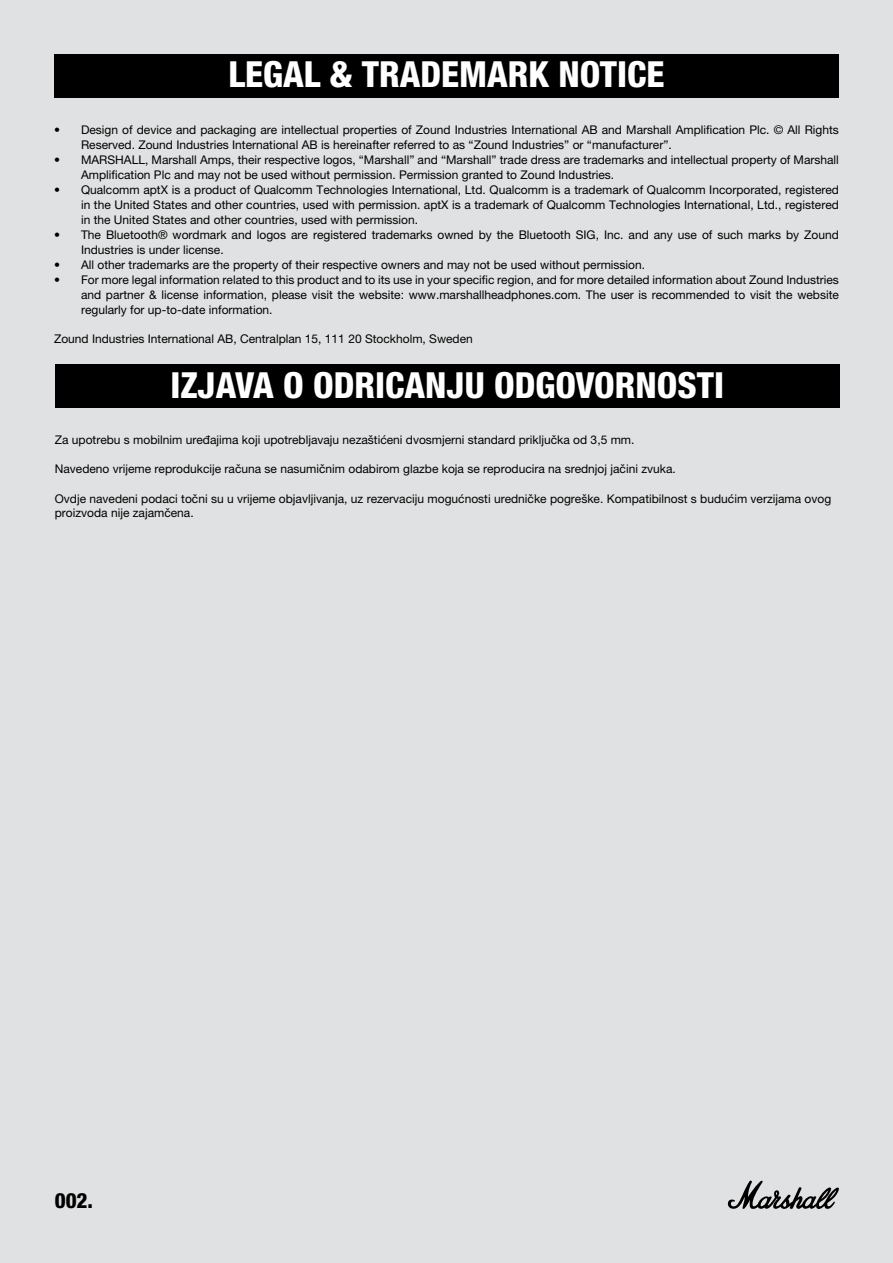
<style>
.page{position:relative;width:893px;height:1263px;background:#e0e1e2}
.page>*{position:absolute;margin:0;border:0;box-sizing:border-box;transform-origin:0 0}
.t1{font:800 condensed 36px "Helvetica Neue LT Pro";color:#fff}
.t2{font:800 condensed 21px "Helvetica Neue LT Std";color:#000}
.t3{font:12px/15px "Helvetica Neue LT Pro";color:#000}
</style>
<div class="page">
<svg style="left:727px;top:1180px;width:112px;height:29px"></svg>
<div style="left:54px;top:54px;width:785px;height:44px;background:#000"></div>
<div style="left:55px;top:365px;width:785px;height:43px;background:#000"></div>
<h1 class="t1" style="left:228px;top:52px;width:438px">LEGAL &amp; TRADEMARK NOTICE</h1>
<p class="t3" style="left:81px;top:122px;width:759px;text-indent:-27px">• Design of device and packaging are intellectual properties of Zound Industries International AB and Marshall Amplification Plc. © All Rights<br>Reserved. Zound Industries International AB is hereinafter referred to as “Zound Industries” or “manufacturer”.</p>
<p class="t3" style="left:81px;top:152px;width:759px;text-indent:-27px">• MARSHALL, Marshall Amps, their respective logos, “Marshall” and “Marshall” trade dress are trademarks and intellectual property of Marshall<br>Amplification Plc and may not be used without permission. Permission granted to Zound Industries.</p>
<p class="t3" style="left:81px;top:182px;width:759px;text-align:justify;text-indent:-27px">• Qualcomm aptX is a product of Qualcomm Technologies International, Ltd. Qualcomm is a trademark of Qualcomm Incorporated, registered in the United States and other countries, used with permission. aptX is a trademark of Qualcomm Technologies International, Ltd., registered in the United States and other countries, used with permission.</p>
<p class="t3" style="left:81px;top:227px;width:759px;text-indent:-27px">• The Bluetooth® wordmark and logos are registered trademarks owned by the Bluetooth SIG, Inc. and any use of such marks by Zound<br>Industries is under license.</p>
<p class="t3" style="left:54px;top:257px;width:593px">• All other trademarks are the property of their respective owners and may not be used without permission.</p>
<p class="t3" style="left:81px;top:272px;width:759px;text-align:justify;text-indent:-27px">• For more legal information related to this product and to its use in your specific region, and for more detailed information about Zound Industries and partner &amp; license information, please visit the website: www.marshallheadphones.com. The user is recommended to visit the website regularly for up-to-date information.</p>
<p class="t3" style="left:54px;top:331px;width:420px">Zound Industries International AB, Centralplan 15, 111 20 Stockholm, Sweden</p>
<h1 class="t1" style="left:170px;top:363px;width:555px">IZJAVA O ODRICANJU ODGOVORNOSTI</h1>
<p class="t3" style="left:55px;top:432px;width:581px">Za upotrebu s mobilnim uređajima koji upotrebljavaju nezaštićeni dvosmjerni standard priključka od 3,5 mm.</p>
<p class="t3" style="left:55px;top:461px;width:622px">Navedeno vrijeme reprodukcije računa se nasumičnim odabirom glazbe koja se reproducira na srednjoj jačini zvuka.</p>
<p class="t3" style="left:55px;top:491px;width:778px;line-height:14.4px">Ovdje navedeni podaci točni su u vrijeme objavljivanja, uz rezervaciju mogućnosti uredničke pogreške. Kompatibilnost s budućim verzijama ovog proizvoda nije zajamčena.</p>
<h2 class="t2" style="left:55px;top:1187px;width:40px">002.</h2>
</div>
